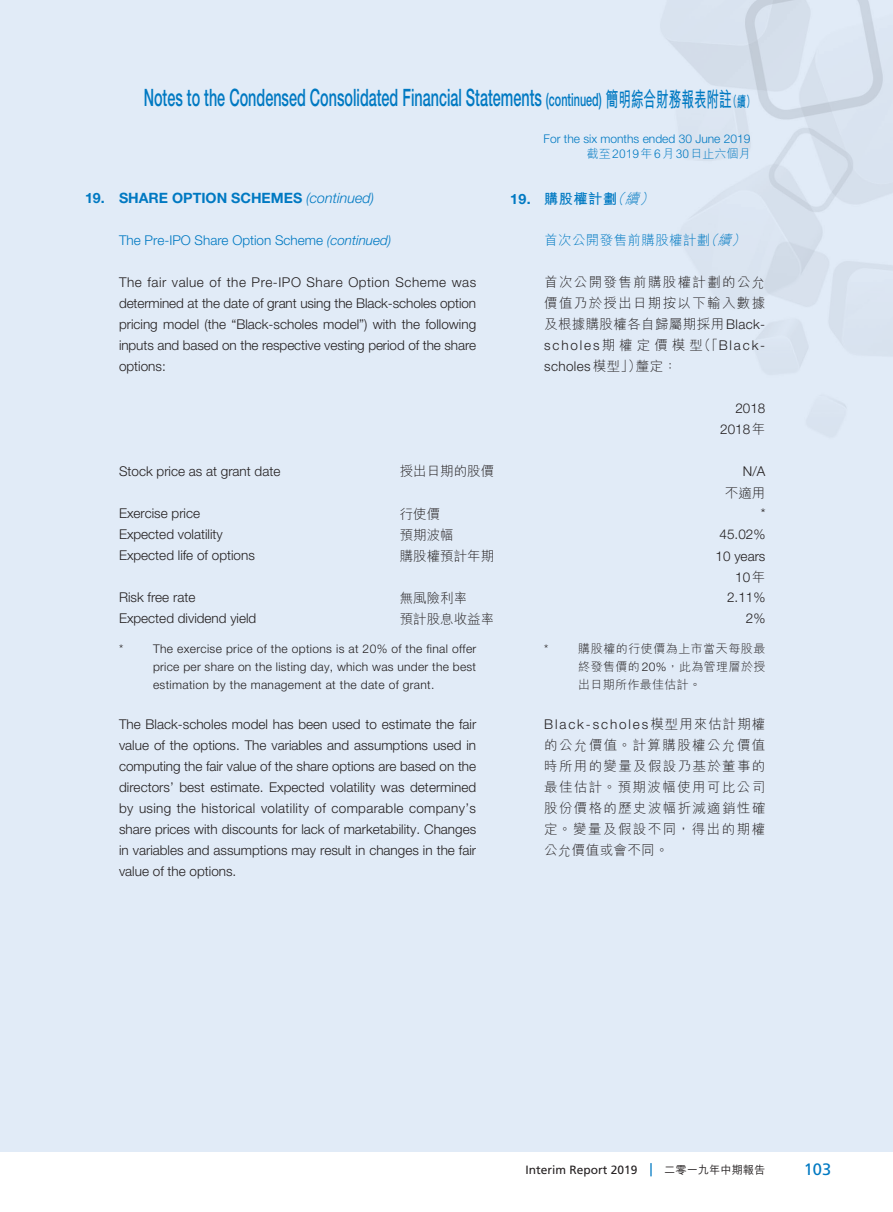
<style>
.page{position:relative;width:893px;height:1212px;background:#fff}
.page>*{position:absolute;margin:0;border:0;box-sizing:border-box;transform-origin:0 0}
.t1{font:500 24px "Helvetica Neue LT Std";color:#0079c2;scale:.6 1}
.t2{font:16.5px "Frutiger";color:#0079c2}
.t3{font:700 14.25px "Helvetica Neue LT Std";color:#0079c2}
.t4{font:700 14.25px "M Hei HK";letter-spacing:.03em;color:#0079c2}
.t5{font:300 13.5px/21px "Helvetica Neue LT Std";color:#231f20;text-align:justify}
.t6{font:300 13.5px/21px "M Hei HK";letter-spacing:.1em;color:#231f20;text-align:justify}
.t7{font:300 13.5px/21px "Helvetica Neue LT Std";letter-spacing:.14em;color:#231f20}
.t8{font:300 13.5px "Helvetica Neue LT Std";color:#0079c2}
.t9{font:300 13.5px "M Hei HK";color:#231f20}
.t10{font:300 13.5px "M Hei HK";letter-spacing:.03em;color:#0079c2}
.t11{font:300 12px/18px "Helvetica Neue LT Std";letter-spacing:.03em;color:#231f20;text-align:justify}
.t12{font:300 12px/18px "M Hei HK";letter-spacing:.03em;color:#231f20;text-align:justify}
.t13{font:300 12px "Helvetica Neue LT Std";color:#0079c2}
.t14{font:12px "Frutiger";color:#231f20}
.t15{font:300 12px "M Hei HK";color:#0079c2}
.s1{font-size:18px}
.s2{font-family:"M Hei HK";font-weight:700;font-size:21px}
.s3{font-family:"M Hei HK";font-weight:700;font-size:15px}
.s4{font-weight:300;font-style:italic}
.s5{font-style:italic}
.s6{font-family:"Helvetica Neue LT Std"}
.s7{font-family:"M Hei HK"}
.s8{font-family:"M Hei HK";font-weight:500;font-size:11.25px}
</style>
<div class="page">
<div style="left:0;top:0;width:893px;height:1151px;background:#e1ebf7"></div>
<svg style="left:650px;top:1163px;width:2px;height:13px"></svg>
<h1 class="t1" style="left:144px;top:84px;width:1020px">Notes to the Condensed Consolidated Financial Statements <span class="s1">(continued)</span> <span class="s2">簡明綜合財務報表附註</span><span class="s3">（續）</span></h1>
<p class="t13" style="left:544px;top:131px;width:208px">For the six months ended 30 June 2019</p>
<p class="t15" style="left:587px;top:145px;width:165px">截至 2019年 6月 30日止六個月</p>
<p class="t3" style="left:85px;top:189px;width:291px">19. SHARE OPTION SCHEMES <span class="s4">(continued)</span></p>
<p class="t8" style="left:119px;top:231px;width:274px">The Pre-IPO Share Option Scheme <span class="s5">(continued)</span></p>
<p class="t5" style="left:119px;top:271px;width:359px">The fair value of the Pre-IPO Share Option Scheme was determined at the date of grant using the Black-scholes option pricing model (the “Black-scholes model”) with the following inputs and based on the respective vesting period of the share options:</p>
<p class="t4" style="left:510px;top:188px;width:150px"><span class="s6">19.</span> 購股權計劃<span class="s4">（續）</span></p>
<p class="t10" style="left:544px;top:231px;width:207px">首次公開發售前購股權計劃<span class="s5">（續）</span></p>
<p class="t6" style="left:544px;top:271px;width:223px">首次公開發售前購股權計劃的公允價值乃於授出日期按以下輸入數據及根據購股權各自歸屬期採用<span class="s6">Black-</span></p>
<p class="t7" style="left:544px;top:335px;width:223px">scholes<span class="s7">期權定價模型（「</span>Black&shy;scholes<span class="s7">模型」）釐定：</span></p>
<p class="t5" style="left:720px;top:397px;width:47px;line-height:21.6px;text-align:right">2018<br>2018<span class="s7">年</span></p>
<p class="t5" style="left:119px;top:460px;width:163px">Stock price as at grant date</p>
<p class="t9" style="left:400px;top:462px;width:96px">授出日期的股價</p>
<p class="t5" style="left:743px;top:460px;width:24px">N/A</p>
<p class="t6" style="left:725px;top:481px;width:42px">不適用</p>
<p class="t5" style="left:119px;top:502px;width:83px">Exercise price</p>
<p class="t6" style="left:400px;top:502px;width:42px">行使價</p>
<p class="t5" style="left:761px;top:502px;width:6px">*</p>
<p class="t5" style="left:119px;top:523px;width:105px">Expected volatility</p>
<p class="t6" style="left:400px;top:523px;width:55px">預期波幅</p>
<p class="t5" style="left:720px;top:523px;width:47px">45.02%</p>
<p class="t5" style="left:119px;top:544px;width:137px">Expected life of options</p>
<p class="t9" style="left:400px;top:546px;width:96px">購股權預計年期</p>
<p class="t5" style="left:716px;top:545px;width:51px;text-align:right">10 years<br>10<span class="s7">年</span></p>
<p class="t5" style="left:119px;top:586px;width:78px">Risk free rate</p>
<p class="t6" style="left:400px;top:587px;width:69px">無風險利率</p>
<p class="t5" style="left:727px;top:586px;width:40px">2.11%</p>
<p class="t5" style="left:119px;top:607px;width:139px">Expected dividend yield</p>
<p class="t9" style="left:400px;top:609px;width:96px">預計股息收益率</p>
<p class="t5" style="left:746px;top:607px;width:21px">2%</p>
<p class="t11" style="left:119px;top:640px;width:6px">*</p>
<p class="t11" style="left:153px;top:640px;width:325px">The exercise price of the options is at 20% of the final offer price per share on the listing day, which was under the best estimation by the management at the date of grant.</p>
<p class="t5" style="left:119px;top:714px;width:359px">The Black-scholes model has been used to estimate the fair value of the options. The variables and assumptions used in computing the fair value of the share options are based on the directors’ best estimate. Expected volatility was determined by using the historical volatility of comparable company’s share prices with discounts for lack of marketability. Changes in variables and assumptions may result in changes in the fair value of the options.</p>
<p class="t11" style="left:544px;top:639px;width:6px">*</p>
<p class="t12" style="left:578px;top:639px;width:189px">購股權的行使價為上市當天每股最終發售價的<span class="s6">20%</span>，此為管理層於授出日期所作最佳估計。</p>
<p class="t7" style="left:544px;top:713px;width:223px">Black-scholes<span class="s7">模型用來估計期權</span></p>
<p class="t6" style="left:544px;top:734px;width:223px">的公允價值。計算購股權公允價值時所用的變量及假設乃基於董事的最佳估計。預期波幅使用可比公司股份價格的歷史波幅折減適銷性確定。變量及假設不同，得出的期權公允價值或會不同。</p>
<p class="t14" style="left:525px;top:1162px;width:241px">Interim Report 2019 <span class="s8">二零一九年中期報告</span></p>
<p class="t2" style="left:804px;top:1159px;width:29px">103</p>
</div>
